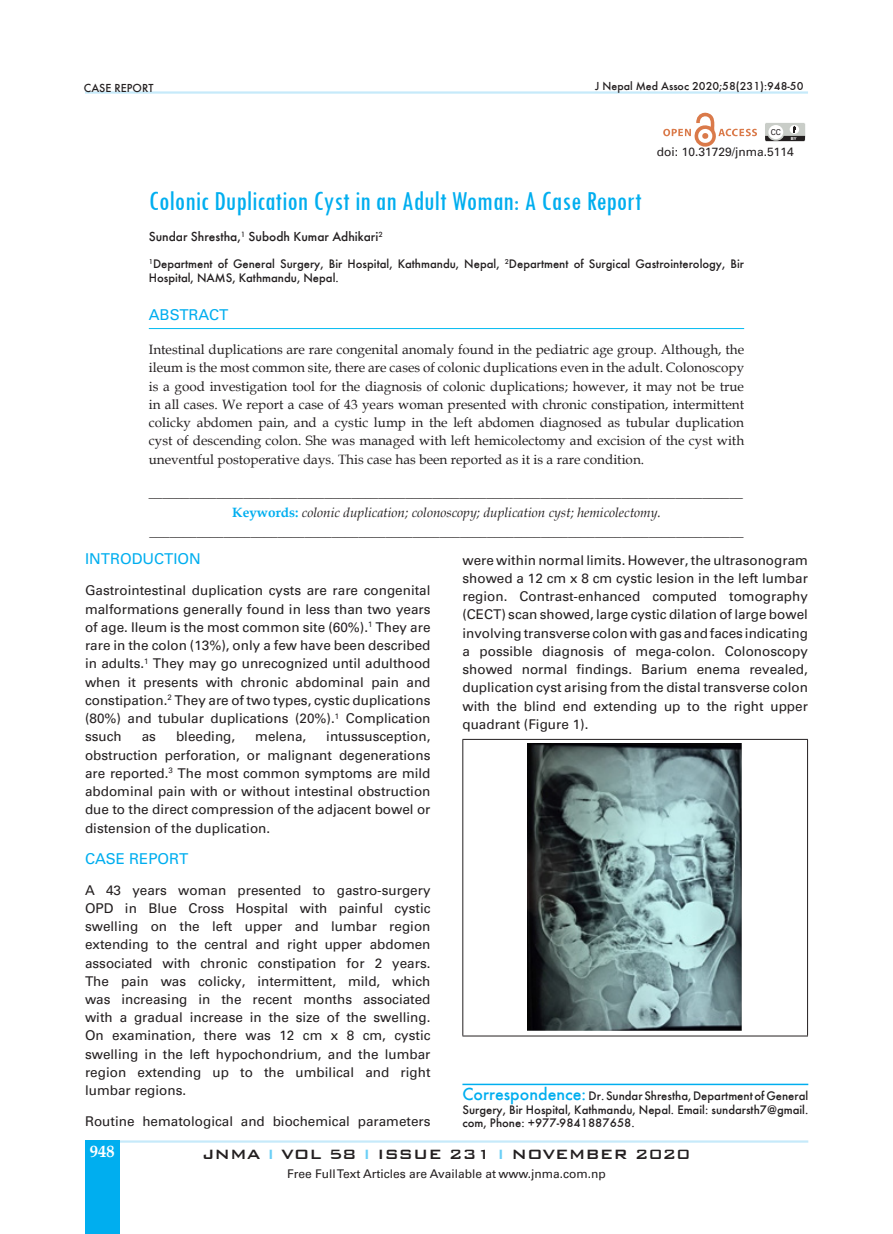
<style>
.page{position:relative;width:893px;height:1234px;background:#fff}
.page>*{position:absolute;margin:0;border:0;box-sizing:border-box;transform-origin:0 0}
.t1{font:condensed 28.5px "Tw Cen";color:#00aeef}
.t2{font:500 18px "Bank Gothic BT";color:#231f20}
.t3{font:700 16.5px "Book Antiqua";color:#fff}
.Introduction{font:15px "Univers";color:#00aeef}
.Abstract{font:15px "Univers";color:#00aeef}
.Introduction-2{font:500 13.5px/18.3px "Univers";color:#231f20;text-align:justify}
.No_Spacing{font:13.5px/18.1px "Book Antiqua";color:#231f20;text-align:justify}
.t4{font:italic 13.5px "Book Antiqua";color:#231f20}
.t5{font:500 13.5px "Futura";color:#231f20}
.t6{font:500 12.75px/13.5px "Futura";color:#231f20}
.t7{font:500 12px "Univers";color:#231f20}
.t8{font:500 12px "Futura";color:#231f20}
.t9{font:500 8.1px "Univers";color:#231f20;scale:.94 1}
.t10{font:700 4.2px "Arial";color:#fff}
.s1{font-weight:700;font-style:normal;color:#00aeef}
.s2{font-size:18px;color:#00aeef}
.s3{color:#6bcff6}
</style>
<div class="page">
<hr style="left:85px;top:91px;width:723px;height:3px;background:#c6eafa">
<hr style="left:85px;top:1140px;width:723px;height:2px;background:#c6eafa">
<div style="left:85px;top:1140px;width:35px;height:93px;background:#00aeef"></div>
<hr style="left:149px;top:328px;width:595px;height:1px;background:#00baf1">
<hr style="left:462px;top:738px;width:346px;height:1px;background:#231f20">
<hr style="left:462px;top:1035px;width:346px;height:1px;background:#231f20">
<hr style="left:462px;top:739px;width:1px;height:296px;background:#231f20">
<hr style="left:807px;top:739px;width:1px;height:296px;background:#231f20">
<img style="left:528px;top:743px;width:214px;height:288px">
<svg style="left:663px;top:112px;width:143px;height:35px"></svg>
<hr style="left:462px;top:1083px;width:346px;height:1px;background:#00aeef">
<p class="t8" style="left:84px;top:81px;width:71px">CASE REPORT</p>
<p class="t8" style="left:595px;top:79px;width:210px">J Nepal Med Assoc 2020;58(231):948-50</p>
<p class="t9" style="left:771px;top:127px;width:12px">CC</p>
<p class="t10" style="left:791px;top:136px;width:7px">BY</p>
<p class="t7" style="left:657px;top:144px;width:138px">doi: 10.31729/jnma.5114</p>
<p class="t1" style="left:149px;top:183px;width:494px">Colonic Duplication Cyst in an Adult Woman: A Case Report</p>
<p class="t5" style="left:149px;top:229px;width:236px">Sundar Shrestha,<sup>1</sup> Subodh Kumar Adhikari<sup>2</sup></p>
<p class="t6" style="left:149px;top:257px;width:597px"><sup>1</sup>Department of General Surgery, Bir Hospital, Kathmandu, Nepal, <sup>2</sup>Department of Surgical Gastrointerology, Bir<br>Hospital, NAMS, Kathmandu, Nepal.</p>
<p class="Abstract" style="left:149px;top:305px;width:81px">ABSTRACT</p>
<p class="No_Spacing" style="left:149px;top:340px;width:597px">Intestinal duplications are rare congenital anomaly found in the pediatric age group. Although, the ileum is the most common site, there are cases of colonic duplications even in the adult. Colonoscopy is a good investigation tool for the diagnosis of colonic duplications; however, it may not be true in all cases. We report a case of 43 years woman presented with chronic constipation, intermittent colicky abdomen pain, and a cystic lump in the left abdomen diagnosed as tubular duplication cyst of descending colon. She was managed with left hemicolectomy and excision of the cyst with uneventful postoperative days. This case has been reported as it is a rare condition.</p>
<p class="t4" style="left:149px;top:482px;width:595px">________________________________________________________________________________________</p>
<p class="t4" style="left:232px;top:503px;width:430px"><span class="s1">Keywords:</span> colonic duplication; colonoscopy; duplication cyst; hemicolectomy.</p>
<p class="Introduction" style="left:85px;top:550px;width:117px">INTRODUCTION</p>
<p class="Introduction-2" style="left:85px;top:581px;width:347px">Gastrointestinal duplication cysts are rare congenital malformations generally found in less than two years of age. Ileum is the most common site (60%).<sup>1</sup> They are rare in the colon (13%), only a few have been described in adults.<sup>1</sup> They may go unrecognized until adulthood when it presents with chronic abdominal pain and constipation.<sup>2</sup> They are of two types, cystic duplications (80%) and tubular duplications (20%).<sup>1</sup> Complication ssuch</p>
<p class="Introduction-2" style="left:462px;top:550px;width:347px">were within normal limits. However, the ultrasonogram showed a 12 cm x 8 cm cystic lesion in the left lumbar region. Contrast-enhanced computed tomography (CECT) scan showed, large cystic dilation of large bowel involving transverse colon with gas and faces indicating a possible diagnosis of mega-colon. Colonoscopy showed normal findings. Barium enema revealed, duplication cyst arising from the distal transverse colon with the blind end extending up to the right upper quadrant (Figure 1).</p>
<p class="Introduction-2" style="left:142px;top:727px;width:16px">as</p>
<p class="Introduction-2" style="left:176px;top:727px;width:61px">bleeding,</p>
<p class="Introduction-2" style="left:255px;top:727px;width:53px">melena,</p>
<p class="Introduction-2" style="left:85px;top:727px;width:347px;text-indent:241px">intussusception, obstruction perforation, or malignant degenerations are reported.<sup>3</sup> The most common symptoms are mild abdominal pain with or without intestinal obstruction due to the direct compression of the adjacent bowel or distension of the duplication.</p>
<p class="Introduction" style="left:85px;top:849px;width:105px">CASE REPORT</p>
<p class="Introduction-2" style="left:85px;top:880px;width:347px">A 43 years woman presented to gastro-surgery OPD in Blue Cross Hospital with painful cystic swelling on the left upper and lumbar region extending to the central and right upper abdomen associated with chronic constipation for 2 years.<br>The pain was colicky, intermittent, mild, which was increasing in the recent months associated with a gradual increase in the size of the swelling.<br>On examination, there was 12 cm x 8 cm, cystic swelling in the left hypochondrium, and the lumbar region extending up to the umbilical and right lumbar regions.</p>
<p class="Introduction-2" style="left:85px;top:1111px;width:347px">Routine hematological and biochemical parameters</p>
<p class="t6" style="left:462px;top:1088px;width:347px;text-align:justify"><span class="s2">Correspondence:</span> Dr. Sundar Shrestha, Department of General Surgery, Bir Hospital, Kathmandu, Nepal. Email: sundarsth7@gmail. com, Phone: +977-9841887658.</p>
<p class="t3" style="left:90px;top:1139px;width:26px">948</p>
<h2 class="t2" style="left:202px;top:1143px;width:490px">JNMA <span class="s3">I</span> VOL 58 <span class="s3">I</span> ISSUE 231 <span class="s3">I</span> NOVEMBER 2020</h2>
<p class="t7" style="left:287px;top:1166px;width:320px">Free Full Text Articles are Available at www.jnma.com.np</p>
</div>
